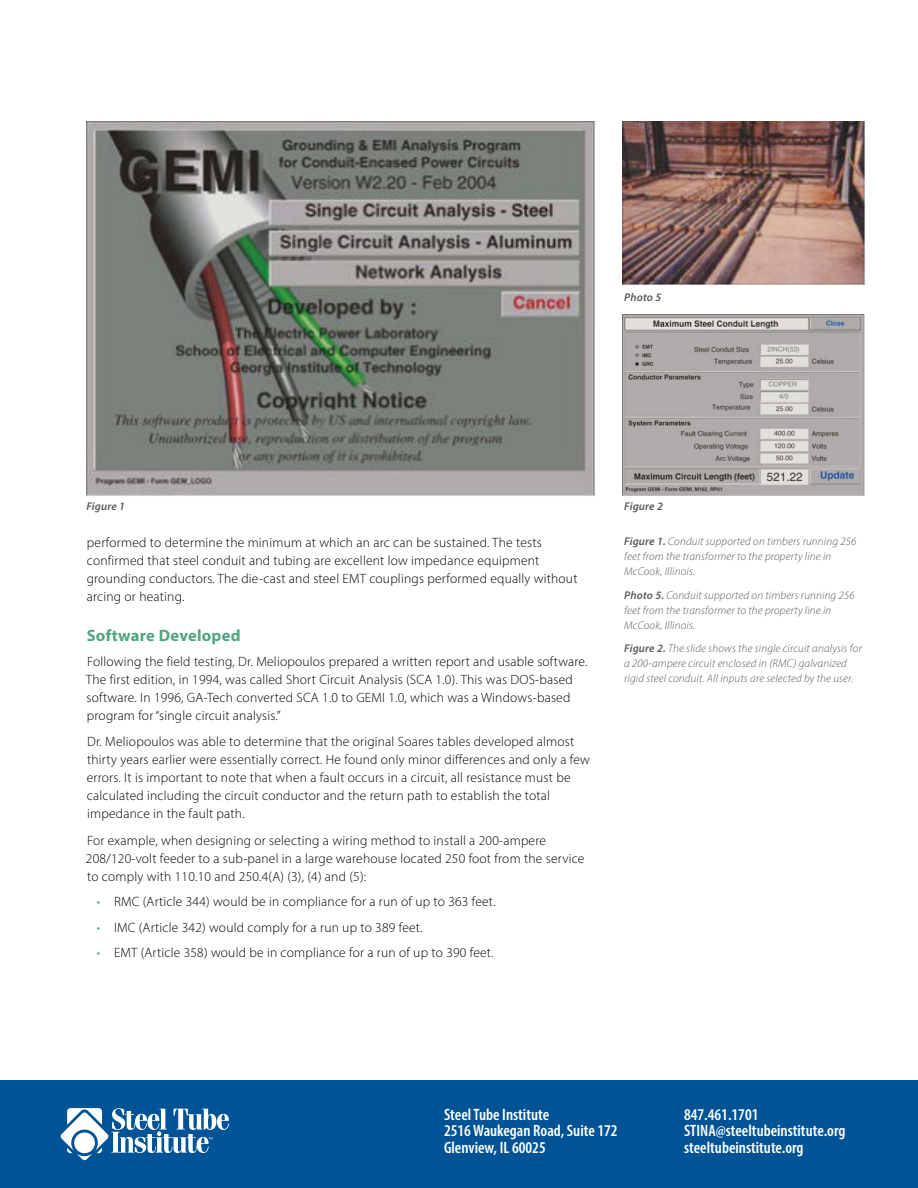
<style>
.page{position:relative;width:918px;height:1188px;background:#fff}
.page>*{position:absolute;margin:0;border:0;box-sizing:border-box;transform-origin:0 0}
.t1{font:600 condensed 16.5px/16.5px "Myriad Pro";color:#fff}
.t2{font:700 16.5px "Myriad Pro";letter-spacing:.015em;color:#52a57d}
.t3{font:300 13.5px/18px "Myriad Pro";letter-spacing:.015em;color:#000}
.t4{font:italic 300 11.25px/15px "Myriad Pro";letter-spacing:.015em;color:#58595b}
.t5{font:italic 600 11.25px "Myriad Pro";letter-spacing:.015em;color:#58595b}
.s1{color:#52a57d}
.s2{font-weight:600}
</style>
<div class="page">
<div style="left:0;top:1080px;width:918px;height:108px;background:#005495"></div>
<svg style="left:60px;top:1108px;width:169px;height:52px"></svg>
<img style="left:623px;top:122px;width:242px;height:164px">
<img style="left:86px;top:122px;width:509px;height:375px">
<img style="left:623px;top:315px;width:242px;height:180px">
<p class="t5" style="left:624px;top:290px;width:38px">Photo 5</p>
<p class="t5" style="left:86px;top:499px;width:40px">Figure 1</p>
<p class="t5" style="left:624px;top:499px;width:40px">Figure 2</p>
<p class="t3" style="left:87px;top:534px;width:492px">performed to determine the minimum at which an arc can be sustained. The tests confirmed that steel conduit and tubing are excellent low impedance equipment grounding conductors. The die-cast and steel EMT couplings performed equally without arcing or heating.</p>
<p class="t2" style="left:87px;top:625px;width:155px">Software Developed</p>
<p class="t3" style="left:86px;top:652px;width:503px">Following the field testing, Dr. Meliopoulos prepared a written report and usable software.<br>The first edition, in 1994, was called Short Circuit Analysis (SCA 1.0). This was DOS-based software. In 1996, GA-Tech converted SCA 1.0 to GEMI 1.0, which was a Windows-based program for “single circuit analysis.”</p>
<p class="t3" style="left:87px;top:733px;width:505px">Dr. Meliopoulos was able to determine that the original Soares tables developed almost thirty years earlier were essentially correct. He found only minor differences and only a few errors. It is important to note that when a fault occurs in a circuit, all resistance must be calculated including the circuit conductor and the return path to establish the total impedance in the fault path.</p>
<p class="t3" style="left:86px;top:831px;width:500px">For example, when designing or selecting a wiring method to install a 200-ampere<br>208/120-volt feeder to a sub-panel in a large warehouse located 250 foot from the service to comply with 110.10 and 250.4(A) (3), (4) and (5):</p>
<p class="t3" style="left:97px;top:893px;width:400px"><span class="s1">•</span> RMC (Article 344) would be in compliance for a run of up to 363 feet.</p>
<p class="t3" style="left:97px;top:918px;width:327px"><span class="s1">•</span> IMC (Article 342) would comply for a run up to 389 feet.</p>
<p class="t3" style="left:97px;top:944px;width:398px"><span class="s1">•</span> EMT (Article 358) would be in compliance for a run of up to 390 feet.</p>
<p class="t4" style="left:624px;top:534px;width:234px"><span class="s2">Figure 1.</span> Conduit supported on timbers running 256 feet from the transformer to the property line in<br>McCook, Illinois.</p>
<p class="t4" style="left:624px;top:588px;width:232px"><span class="s2">Photo 5.</span> Conduit supported on timbers running 256 feet from the transformer to the property line in<br>McCook, Illinois.</p>
<p class="t4" style="left:624px;top:641px;width:239px"><span class="s2">Figure 2.</span> The slide shows the single circuit analysis for a 200-ampere circuit enclosed in (RMC) galvanized rigid steel conduit. All inputs are selected by the user.</p>
<p class="t1" style="left:444px;top:1106px;width:175px">Steel Tube Institute<br>2516 Waukegan Road, Suite 172<br>Glenview, IL 60025</p>
<p class="t1" style="left:684px;top:1106px;width:163px">847.461.1701<br>STINA@steeltubeinstitute.org steeltubeinstitute.org</p>
</div>
